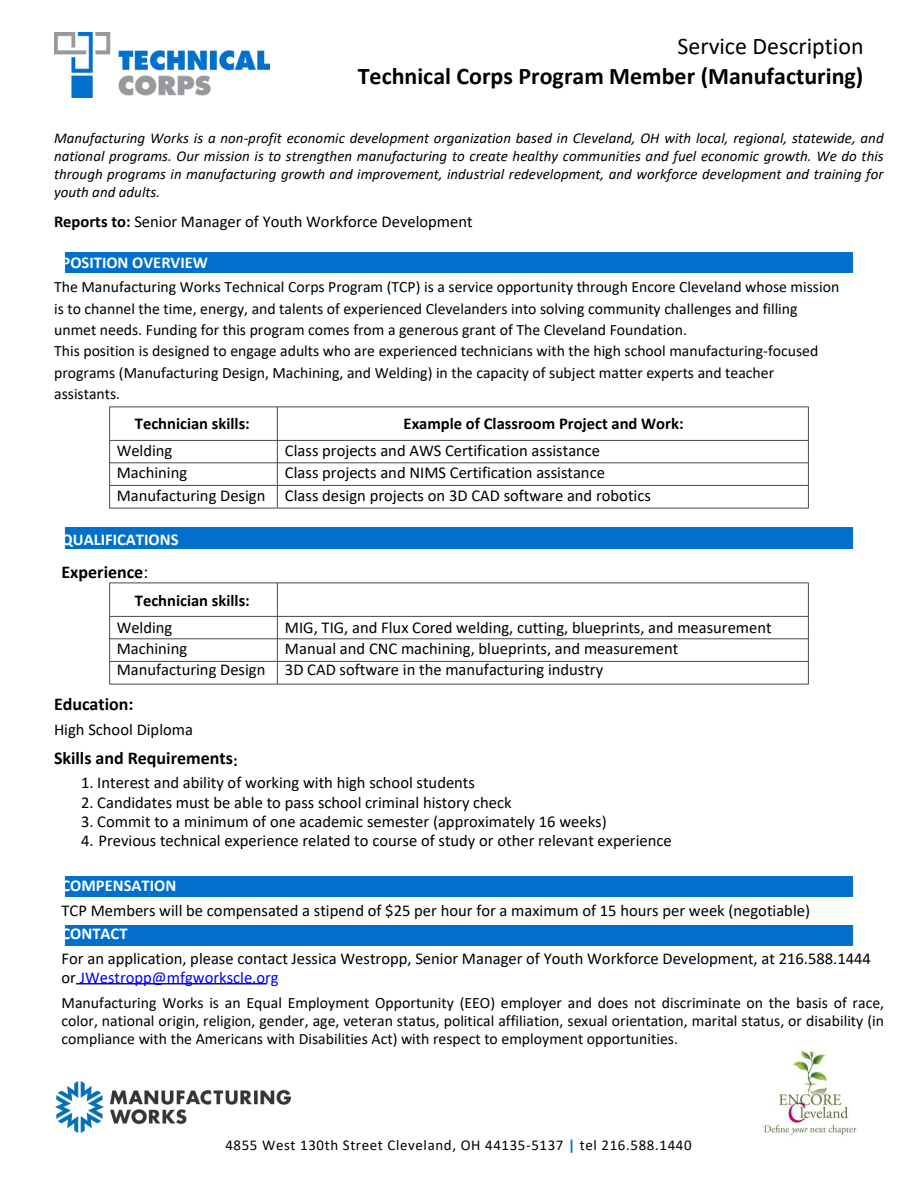
<style>
.page{position:relative;width:918px;height:1188px;background:#fff}
.page>*{position:absolute;margin:0;border:0;box-sizing:border-box;transform-origin:0 0}
.t1{font:700 24px "Calibri";color:#000}
.t2{font:24px "Calibri";color:#000}
.t3{font:700 18px "Calibri";color:#000}
.t4{font:16.5px/21.3px "Calibri";color:#000}
.t5{font:700 16.5px "Calibri";color:#000}
.t6{font:700 16.5px "Calibri";color:#fff}
.t7{font:16.5px "Calibri";color:#00f}
.t8{font:15.75px/18px "Calibri";color:#000;text-align:justify}
.t9{font:italic 15px/18px "Calibri";letter-spacing:.005em;color:#000;text-align:justify}
.t10{font:15px "Calibri";letter-spacing:.04em;color:#000}
.s1{font-weight:700}
.s2{font-weight:400}
.s3{color:#000}
.s4{font-weight:700;color:#0070cc}
</style>
<div class="page">
<img style="left:55px;top:1081px;width:236px;height:52px">
<img style="left:54px;top:32px;width:216px;height:66px">
<img style="left:763px;top:1049px;width:94px;height:88px">
<img style="left:76px;top:983px;width:191px;height:1px">
<div style="left:64px;top:252px;width:790px;height:20px;background:#0070cc"></div>
<div style="left:64px;top:528px;width:790px;height:20px;background:#0070cc"></div>
<div style="left:64px;top:876px;width:790px;height:20px;background:#0070cc"></div>
<div style="left:64px;top:926px;width:790px;height:20px;background:#0070cc"></div>
<img style="left:109px;top:406px;width:700px;height:103px">
<img style="left:109px;top:582px;width:700px;height:103px">
<p class="t2" style="left:677px;top:36px;width:188px">Service Description</p>
<h5 class="t1" style="left:358px;top:66px;width:507px">Technical Corps Program Member (Manufacturing)</h5>
<h5 class="t9" style="left:54px;top:130px;width:831px">Manufacturing Works is a non-profit economic development organization based in Cleveland, OH with local, regional, statewide, and national programs. Our mission is to strengthen manufacturing to create healthy communities and fuel economic growth. We do this through programs in manufacturing growth and improvement, industrial redevelopment, and workforce development and training for youth and adults.</h5>
<h5 class="t4" style="left:54px;top:213px;width:420px"><span class="s1">Reports to:</span> Senior Manager of Youth Workforce Development</h5>
<p class="t6" style="left:62px;top:255px;width:148px">POSITION OVERVIEW</p>
<h5 class="t8" style="left:54px;top:279px;width:787px">The Manufacturing Works Technical Corps Program (TCP) is a service opportunity through Encore Cleveland whose mission</h5>
<h5 class="t8" style="left:54px;top:301px;width:745px">is to channel the time, energy, and talents of experienced Clevelanders into solving community challenges and filling</h5>
<h5 class="t8" style="left:54px;top:322px;width:634px">unmet needs. Funding for this program comes from a generous grant of The Cleveland Foundation.</h5>
<p class="t8" style="left:54px;top:344px;width:766px">This position is designed to engage adults who are experienced technicians with the high school manufacturing-focused</p>
<p class="t8" style="left:54px;top:365px;width:722px">programs (Manufacturing Design, Machining, and Welding) in the capacity of subject matter experts and teacher</p>
<p class="t8" style="left:54px;top:386px;width:68px">assistants.</p>
<h3 class="t5" style="left:135px;top:416px;width:117px">Technician skills:</h3>
<p class="t5" style="left:404px;top:416px;width:281px">Example of Classroom Project and Work:</p>
<p class="t4" style="left:117px;top:440px;width:150px;line-height:22.5px">Welding<br>Machining<br>Manufacturing Design</p>
<p class="t4" style="left:285px;top:440px;width:367px;line-height:22.5px">Class projects and AWS Certification assistance<br>Class projects and NIMS Certification assistance<br>Class design projects on 3D CAD software and robotics</p>
<p class="t6" style="left:62px;top:532px;width:118px">QUALIFICATIONS</p>
<p class="t3" style="left:62px;top:565px;width:88px">Experience<span class="s2">:</span></p>
<p class="t5" style="left:135px;top:593px;width:117px">Technician skills:</p>
<p class="t4" style="left:117px;top:618px;width:150px">Welding<br>Machining<br>Manufacturing Design</p>
<p class="t4" style="left:285px;top:618px;width:488px">MIG, TIG, and Flux Cored welding, cutting, blueprints, and measurement<br>Manual and CNC machining, blueprints, and measurement<br>3D CAD software in the manufacturing industry</p>
<p class="t3" style="left:54px;top:697px;width:81px">Education:</p>
<p class="t4" style="left:54px;top:720px;width:141px">High School Diploma</p>
<p class="t3" style="left:54px;top:751px;width:185px">Skills and Requirements<sub>:</sub></p>
<p class="t4" style="left:81px;top:773px;width:396px">1. Interest and ability of working with high school students</p>
<p class="t4" style="left:81px;top:793px;width:432px">2. Candidates must be able to pass school criminal history check</p>
<p class="t4" style="left:81px;top:813px;width:527px">3. Commit to a minimum of one academic semester (approximately 16 weeks)</p>
<p class="t4" style="left:81px;top:831px;width:592px">4. Previous technical experience related to course of study or other relevant experience</p>
<h4 class="t6" style="left:62px;top:879px;width:116px">COMPENSATION</h4>
<h5 class="t4" style="left:62px;top:901px;width:750px">TCP Members will be compensated a stipend of $25 per hour for a maximum of 15 hours per week (negotiable)</h5>
<h5 class="t6" style="left:62px;top:927px;width:68px">CONTACT</h5>
<p class="t4" style="left:62px;top:949px;width:811px">For an application, please contact Jessica Westropp, Senior Manager of Youth Workforce Development, at 216.588.1444</p>
<h5 class="t7" style="left:62px;top:971px;width:219px"><span class="s3">or</span> JWestropp@mfgworkscle.org</h5>
<p class="t8" style="left:62px;top:995px;width:824px">Manufacturing Works is an Equal Employment Opportunity (EEO) employer and does not discriminate on the basis of race, color, national origin, religion, gender, age, veteran status, political affiliation, sexual orientation, marital status, or disability (in compliance with the Americans with Disabilities Act) with respect to employment opportunities.</p>
<h5 class="t10" style="left:225px;top:1139px;width:468px">4855 West 130th Street Cleveland, OH 44135-5137 <span class="s4">|</span> tel 216.588.1440</h5>
</div>
